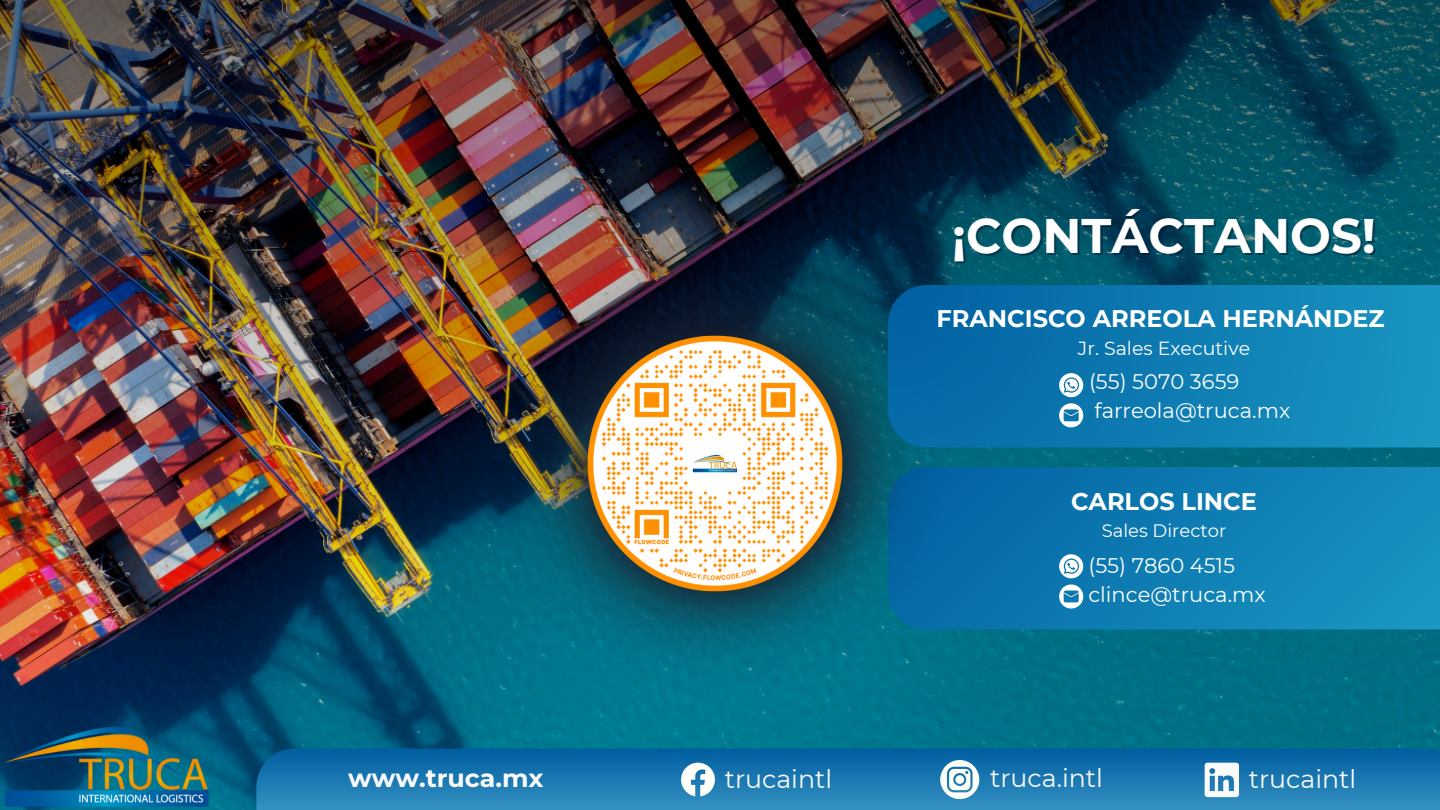
<style>
.page{position:relative;width:1440px;height:810px;background:#fff}
.page>*{position:absolute;margin:0;border:0;box-sizing:border-box;transform-origin:0 0}
.t1{font:700 48.4px "Montserrat";color:#fff}
.t2{font:25.3px "Montserrat";color:#fafafa}
.t3{font:700 25.3px "Montserrat";color:#fafafa}
.t4{font:700 24px "Montserrat";color:#fff}
.t5{font:21.1px/29.2px "Montserrat";color:#fff}
.t6{font:19px "Montserrat";color:#fff}
.t7{font:18px "Montserrat";color:#fff}
</style>
<div class="page">
<img style="left:0;top:0;width:1440px;height:810px">
<svg style="left:946px;top:467px;width:494px;height:162px;background:#0e7db2"></svg>
<img style="left:3px;top:725px;width:208px;height:84px">
<div style="left:256px;top:749px;width:1184px;height:61px;background:linear-gradient(to bottom,#005ea0,#3592c2)"></div>
<svg style="left:681px;top:763px;width:34px;height:33px"></svg>
<svg style="left:940px;top:760px;width:39px;height:39px"></svg>
<svg style="left:1205px;top:763px;width:34px;height:34px"></svg>
<svg style="left:1059px;top:554px;width:24px;height:24px"></svg>
<svg style="left:1059px;top:584px;width:24px;height:24px"></svg>
<img style="left:484px;top:232px;width:462px;height:463px">
<img style="left:582px;top:331px;width:266px;height:265px">
<svg style="left:888px;top:285px;width:552px;height:163px;background:#0d7bb0"></svg>
<svg style="left:1059px;top:373px;width:24px;height:24px"></svg>
<svg style="left:1059px;top:403px;width:24px;height:24px"></svg>
<h1 class="t1" style="left:952px;top:206px;width:425px">¡CONTÁCTANOS!</h1>
<p class="t4" style="left:937px;top:304px;width:450px">FRANCISCO ARREOLA HERNÁNDEZ</p>
<p class="t6" style="left:1078px;top:337px;width:174px">Jr. Sales Executive</p>
<p class="t5" style="left:1089px;top:367px;width:203px">(55) 5070 3659 farreola@truca.mx</p>
<p class="t4" style="left:1071px;top:486px;width:187px">CARLOS LINCE</p>
<p class="t7" style="left:1102px;top:519px;width:126px">Sales Director</p>
<h5 class="t5" style="left:1088px;top:551px;width:179px">(55) 7860 4515 clince@truca.mx</h5>
<p class="t3" style="left:348px;top:763px;width:197px">www.truca.mx</p>
<p class="t2" style="left:725px;top:763px;width:109px">trucaintl</p>
<p class="t2" style="left:990px;top:763px;width:114px">truca.intl</p>
<p class="t2" style="left:1249px;top:764px;width:109px">trucaintl</p>
</div>
